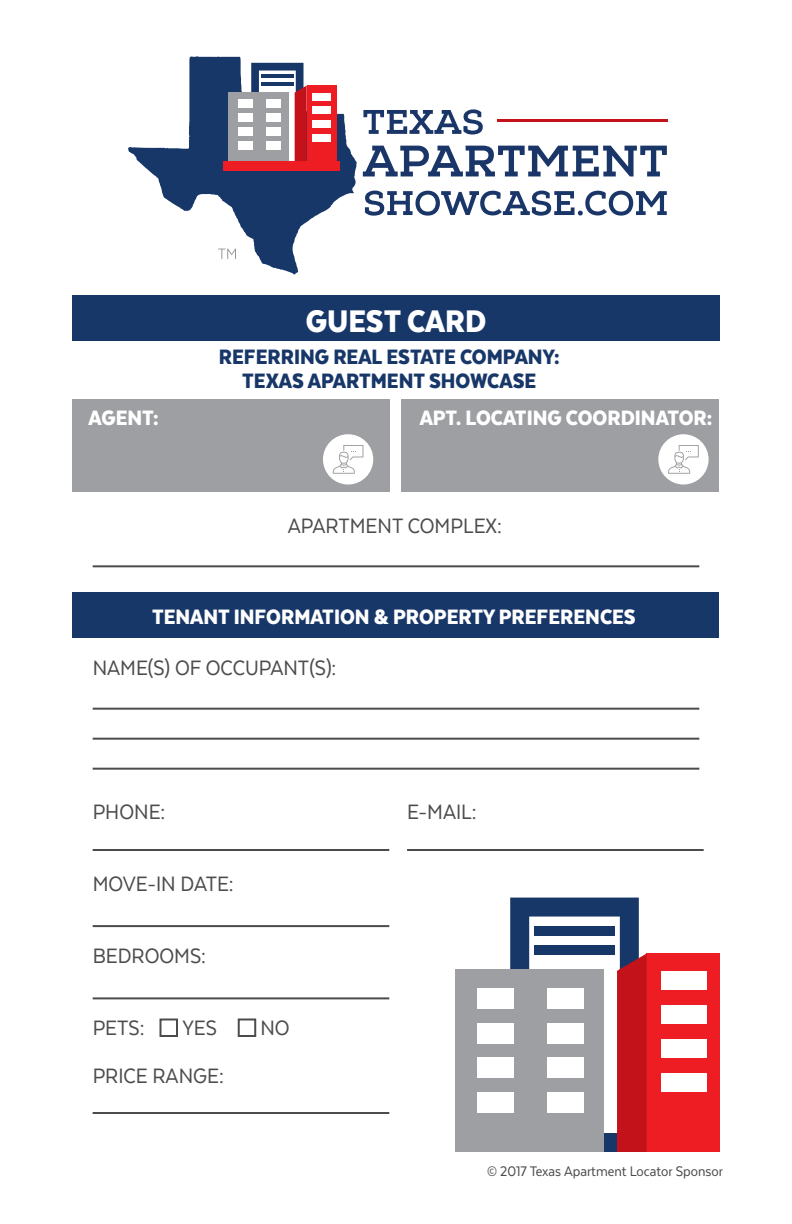
<style>
.page{position:relative;width:792px;height:1224px;background:#fff}
.page>*{position:absolute;margin:0;border:0;box-sizing:border-box;transform-origin:0 0}
.t1{font:900 36px "Texta Narrow";color:#fff}
.t2{font:24px "Texta Narrow";color:#4b4c4d}
.t3{font:900 24px "Texta Narrow";color:#fff}
.t4{font:900 24px/24px "Texta Narrow";color:#183769;text-align:center}
.t5{font:16px "Texta Narrow";color:#4b4c4d}
</style>
<div class="page">
<div style="left:72px;top:295px;width:648px;height:46px;background:#183769"></div>
<div style="left:72px;top:399px;width:317px;height:92px;background:#9d9fa2"></div>
<div style="left:402px;top:399px;width:317px;height:92px;background:#9d9fa2"></div>
<div style="left:455px;top:969px;width:149px;height:183px;background:#9d9fa2"></div>
<div style="left:647px;top:953px;width:73px;height:199px;background:#ee1d23"></div>
<svg style="left:510px;top:898px;width:137px;height:254px"></svg>
<div style="left:477px;top:988px;width:37px;height:21px;background:#fff"></div>
<div style="left:547px;top:988px;width:36px;height:21px;background:#fff"></div>
<div style="left:661px;top:971px;width:45px;height:19px;background:#fff"></div>
<div style="left:661px;top:1005px;width:45px;height:18px;background:#fff"></div>
<div style="left:661px;top:1040px;width:45px;height:18px;background:#fff"></div>
<div style="left:661px;top:1074px;width:45px;height:18px;background:#fff"></div>
<div style="left:477px;top:1023px;width:37px;height:20px;background:#fff"></div>
<div style="left:547px;top:1023px;width:36px;height:20px;background:#fff"></div>
<div style="left:477px;top:1058px;width:37px;height:20px;background:#fff"></div>
<div style="left:547px;top:1058px;width:36px;height:20px;background:#fff"></div>
<div style="left:477px;top:1092px;width:37px;height:20px;background:#fff"></div>
<div style="left:547px;top:1092px;width:36px;height:20px;background:#fff"></div>
<div style="left:534px;top:926px;width:81px;height:10px;background:#183769"></div>
<div style="left:534px;top:945px;width:81px;height:10px;background:#183769"></div>
<div style="left:323px;top:434px;width:50px;height:51px;background:#fff;border-radius:50%"></div>
<svg style="left:333px;top:445px;width:30px;height:29px"></svg>
<div style="left:658px;top:434px;width:51px;height:51px;background:#fff;border-radius:50%"></div>
<svg style="left:668px;top:445px;width:31px;height:29px"></svg>
<div style="left:72px;top:593px;width:647px;height:45px;background:#183769"></div>
<hr style="left:93px;top:565px;width:606px;height:2px;background:#4b4c4d">
<hr style="left:93px;top:708px;width:606px;height:2px;background:#4b4c4d">
<hr style="left:93px;top:738px;width:606px;height:2px;background:#4b4c4d">
<hr style="left:93px;top:768px;width:606px;height:2px;background:#4b4c4d">
<hr style="left:93px;top:849px;width:296px;height:2px;background:#4b4c4d">
<hr style="left:93px;top:925px;width:296px;height:2px;background:#4b4c4d">
<hr style="left:93px;top:997px;width:296px;height:2px;background:#4b4c4d">
<hr style="left:93px;top:1112px;width:296px;height:2px;background:#4b4c4d">
<hr style="left:407px;top:849px;width:297px;height:2px;background:#4b4c4d">
<div style="left:160px;top:1018px;width:18px;height:19px;border:2px solid #4b4c4d"></div>
<div style="left:238px;top:1018px;width:18px;height:19px;border:2px solid #4b4c4d"></div>
<hr style="left:497px;top:119px;width:171px;height:3px;background:#c4121a">
<svg style="left:128px;top:56px;width:229px;height:218px"></svg>
<div style="left:229px;top:92px;width:60px;height:74px;background:#9d9fa2"></div>
<div style="left:307px;top:86px;width:29px;height:80px;background:#ee1d23"></div>
<svg style="left:251px;top:63px;width:56px;height:99px"></svg>
<div style="left:238px;top:100px;width:15px;height:8px;background:#fff"></div>
<div style="left:266px;top:100px;width:15px;height:8px;background:#fff"></div>
<div style="left:313px;top:93px;width:18px;height:7px;background:#fff"></div>
<div style="left:313px;top:106px;width:18px;height:8px;background:#fff"></div>
<div style="left:313px;top:121px;width:18px;height:7px;background:#fff"></div>
<div style="left:313px;top:134px;width:18px;height:8px;background:#fff"></div>
<div style="left:238px;top:114px;width:15px;height:8px;background:#fff"></div>
<div style="left:266px;top:114px;width:15px;height:8px;background:#fff"></div>
<div style="left:238px;top:128px;width:15px;height:8px;background:#fff"></div>
<div style="left:266px;top:128px;width:15px;height:8px;background:#fff"></div>
<div style="left:238px;top:142px;width:15px;height:8px;background:#fff"></div>
<div style="left:266px;top:142px;width:15px;height:8px;background:#fff"></div>
<hr style="left:261px;top:74px;width:33px;height:4px;background:#183769">
<hr style="left:261px;top:82px;width:33px;height:4px;background:#183769">
<div style="left:223px;top:162px;width:117px;height:9px;background:#ee1d23"></div>
<svg style="left:365px;top:191px;width:302px;height:25px"></svg>
<svg style="left:363px;top:109px;width:120px;height:26px"></svg>
<svg style="left:363px;top:146px;width:304px;height:30px"></svg>
<svg style="left:218px;top:249px;width:18px;height:10px"></svg>
<h1 class="t1" style="left:306px;top:302px;width:182px">GUEST CARD</h1>
<p class="t4" style="left:219px;top:344px;width:342px">REFERRING REAL ESTATE COMPANY:<br>TEXAS APARTMENT SHOWCASE</p>
<p class="t3" style="left:89px;top:405px;width:72px">AGENT:</p>
<p class="t3" style="left:420px;top:405px;width:294px">APT. LOCATING COORDINATOR:</p>
<p class="t2" style="left:288px;top:513px;width:216px">APARTMENT COMPLEX:</p>
<p class="t3" style="left:152px;top:604px;width:485px">TENANT INFORMATION &amp; PROPERTY PREFERENCES</p>
<p class="t2" style="left:93px;top:656px;width:245px">NAME(S) OF OCCUPANT(S):</p>
<p class="t2" style="left:93px;top:800px;width:74px">PHONE:</p>
<p class="t2" style="left:93px;top:872px;width:143px">MOVE-IN DATE:</p>
<p class="t2" style="left:93px;top:944px;width:115px">BEDROOMS:</p>
<p class="t2" style="left:93px;top:1016px;width:53px">PETS:</p>
<p class="t2" style="left:182px;top:1016px;width:36px">YES</p>
<p class="t2" style="left:260px;top:1016px;width:31px">NO</p>
<p class="t2" style="left:93px;top:1064px;width:133px">PRICE RANGE:</p>
<p class="t2" style="left:407px;top:799px;width:71px">E-MAIL:</p>
<p class="t5" style="left:487px;top:1163px;width:237px">© 2017 Texas Apartment Locator Sponsor</p>
</div>
